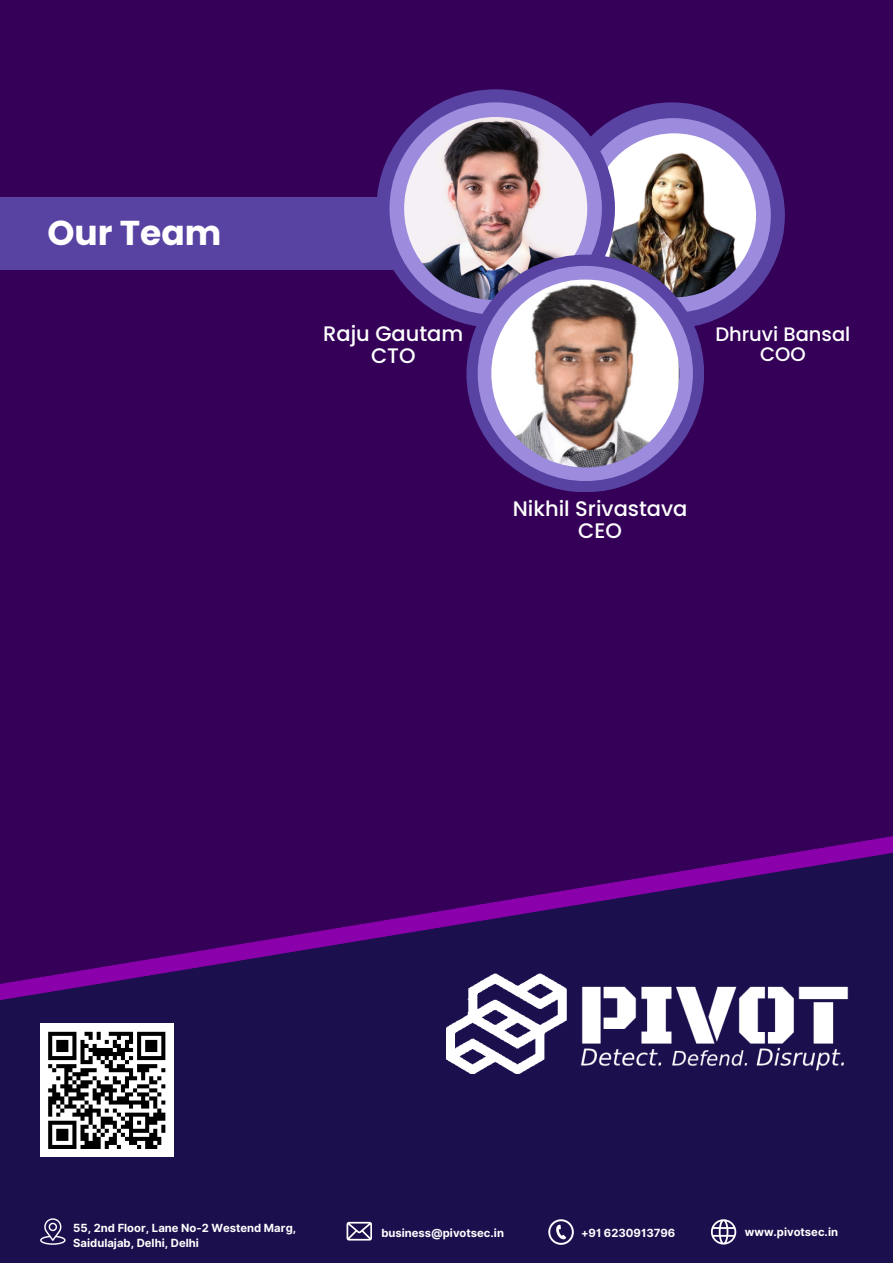
<style>
.page{position:relative;width:893px;height:1263px;background:#340058}
.page>*{position:absolute;margin:0;border:0;box-sizing:border-box;transform-origin:0 0}
.t1{font:700 34.5px "Poppins";color:#fff}
.t2{font:500 21px/21.9px "Poppins";color:#fff;text-align:center}
.t3{font:500 19.5px/20.2px "Poppins";color:#fff;text-align:center}
.t4{font:700 11.25px "Inter";color:#fff}
</style>
<div class="page">
<svg style="left:792px;top:836px;width:101px;height:17px"></svg>
<svg style="left:0;top:853px;width:893px;height:410px;fill:#1c0f4e"></svg>
<svg style="left:711px;top:1219px;width:25px;height:25px"></svg>
<svg style="left:548px;top:1219px;width:25px;height:25px"></svg>
<svg style="left:346px;top:1222px;width:26px;height:18px"></svg>
<svg style="left:40px;top:1218px;width:25px;height:26px"></svg>
<img style="left:446px;top:974px;width:407px;height:100px">
<div style="left:0;top:197px;width:580px;height:73px;background:#5843a3"></div>
<div style="left:559px;top:102px;width:226px;height:226px;background:#5843a3;border-radius:50%"></div>
<div style="left:576px;top:118px;width:195px;height:195px;background:#9d8cdd;border-radius:50%"></div>
<img style="left:592px;top:133px;width:164px;height:164px;border-radius:50%">
<div style="left:376px;top:89px;width:239px;height:239px;background:#5843a3;border-radius:50%"></div>
<div style="left:389px;top:102px;width:213px;height:213px;background:#9d8cdd;border-radius:50%"></div>
<img style="left:404px;top:117px;width:183px;height:183px;border-radius:50%">
<div style="left:466px;top:255px;width:238px;height:237px;background:#5843a3;border-radius:50%"></div>
<div style="left:478px;top:266px;width:215px;height:215px;background:#9d8cdd;border-radius:50%"></div>
<img style="left:491px;top:279px;width:188px;height:188px;border-radius:50%">
<div style="left:40px;top:1024px;width:133px;height:133px;background:#fff"></div>
<svg style="left:48px;top:1031px;width:118px;height:118px"></svg>
<p class="t1" style="left:47px;top:208px;width:176px">Our Team</p>
<p class="t2" style="left:323px;top:322px;width:142px">Raju Gautam<br>CTO</p>
<p class="t3" style="left:715px;top:324px;width:136px">Dhruvi Bansal<br>COO</p>
<p class="t2" style="left:513px;top:497px;width:176px">Nikhil Srivastava<br>CEO</p>
<p class="t4" style="left:73px;top:1221px;width:224px">55, 2nd Floor, Lane No-2 Westend Marg,</p>
<p class="t4" style="left:73px;top:1236px;width:127px">Saidulajab, Delhi, Delhi</p>
<p class="t4" style="left:381px;top:1226px;width:124px">business@pivotsec.in</p>
<h1 class="t4" style="left:581px;top:1226px;width:96px">+91 6230913796</h1>
<h2 class="t4" style="left:745px;top:1225px;width:95px">www.pivotsec.in</h2>
</div>
